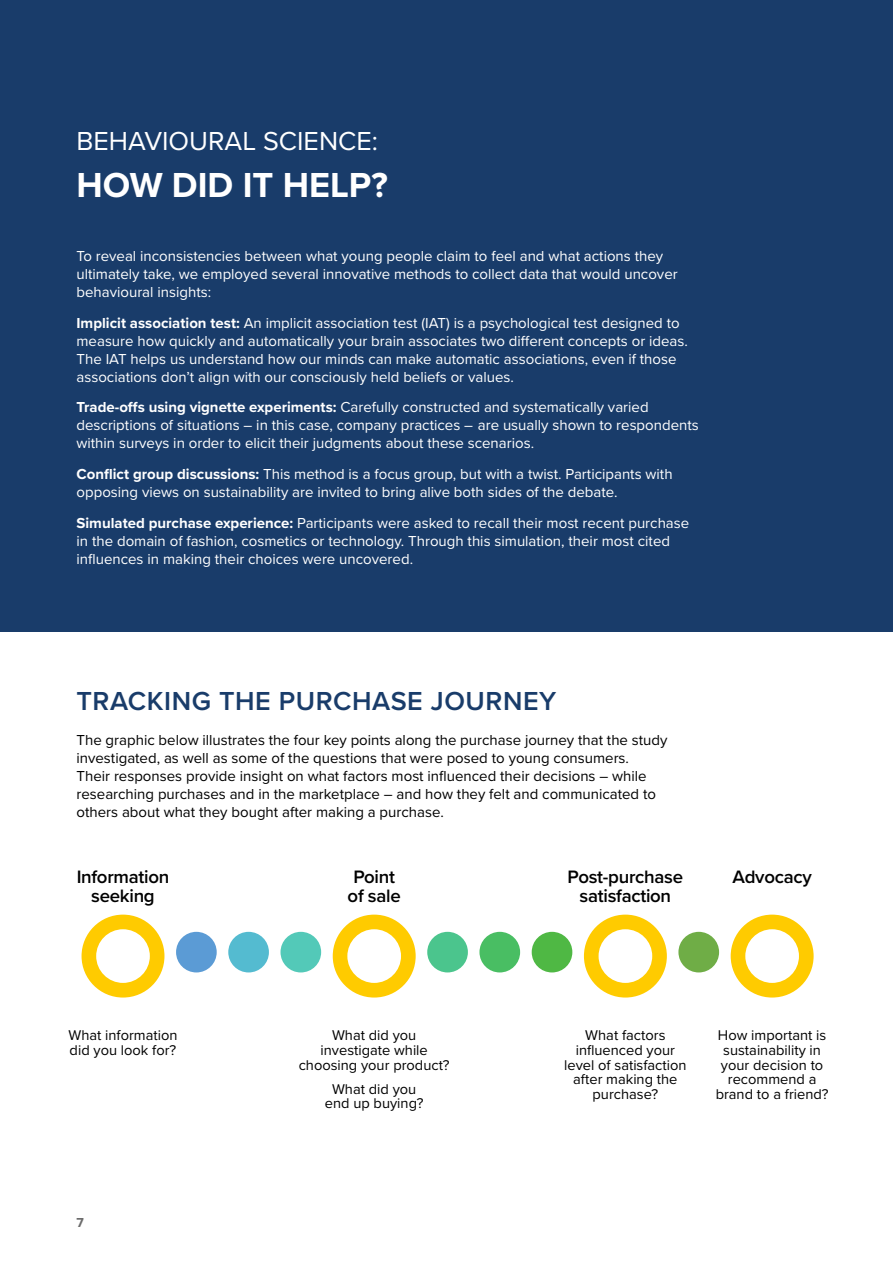
<style>
.page{position:relative;width:893px;height:1263px;background:#fff}
.page>*{position:absolute;margin:0;border:0;box-sizing:border-box;transform-origin:0 0}
.t1{font:700 36px "Proxima Nova";color:#fff}
.t2{font:600 27px "Proxima Nova";letter-spacing:.02em;color:#193c6a}
.t3{font:27px "Proxima Nova";color:#fff}
.t4{font:600 18.6px/19.2px "Proxima Nova";letter-spacing:-.015em;color:#000;text-align:center}
.Normal_-_white{font:15px/18px "Proxima Nova";color:#fff}
.t5{font:15px/18px "Proxima Nova";color:#000}
.t6{font:14.7px/14.7px "Proxima Nova";color:#000;text-align:center}
.t7{font:700 13.5px "Proxima Nova";color:#6c6c6c}
.s1{font-weight:700}
</style>
<div class="page">
<div style="left:0;top:0;width:893px;height:631px;background:#193c6a"></div>
<svg style="left:82px;top:915px;width:82px;height:82px"></svg>
<svg style="left:333px;top:915px;width:83px;height:82px"></svg>
<svg style="left:584px;top:915px;width:83px;height:82px"></svg>
<svg style="left:731px;top:915px;width:83px;height:82px"></svg>
<div style="left:176px;top:932px;width:41px;height:40px;background:#5b9bd5;border-radius:50%"></div>
<div style="left:228px;top:932px;width:41px;height:40px;background:#54bbd0;border-radius:50%"></div>
<div style="left:280px;top:932px;width:41px;height:40px;background:#53c9b8;border-radius:50%"></div>
<div style="left:427px;top:932px;width:41px;height:40px;background:#4bc58d;border-radius:50%"></div>
<div style="left:479px;top:932px;width:41px;height:40px;background:#49be63;border-radius:50%"></div>
<div style="left:532px;top:932px;width:40px;height:40px;background:#4fb844;border-radius:50%"></div>
<div style="left:678px;top:932px;width:41px;height:40px;background:#6fad46;border-radius:50%"></div>
<h1 class="t3" style="left:77px;top:121px;width:303px">BEHAVIOURAL SCIENCE:</h1>
<h1 class="t1" style="left:77px;top:158px;width:313px">HOW DID IT HELP?</h1>
<p class="Normal_-_white" style="left:77px;top:246px;width:603px">To reveal inconsistencies between what young people claim to feel and what actions they ultimately take, we employed several innovative methods to collect data that would uncover behavioural insights:</p>
<p class="Normal_-_white" style="left:77px;top:313px;width:613px"><span class="s1">Implicit association test:</span> An implicit association test (IAT) is a psychological test designed to measure how quickly and automatically your brain associates two different concepts or ideas.<br>The IAT helps us understand how our minds can make automatic associations, even if those associations don’t align with our consciously held beliefs or values.</p>
<p class="Normal_-_white" style="left:77px;top:398px;width:624px"><span class="s1">Trade-offs using vignette experiments:</span> Carefully constructed and systematically varied descriptions of situations – in this case, company practices – are usually shown to respondents within surveys in order to elicit their judgments about these scenarios.</p>
<p class="Normal_-_white" style="left:77px;top:464px;width:598px"><span class="s1">Conflict group discussions:</span> This method is a focus group, but with a twist. Participants with opposing views on sustainability are invited to bring alive both sides of the debate.</p>
<p class="Normal_-_white" style="left:77px;top:513px;width:614px"><span class="s1">Simulated purchase experience:</span> Participants were asked to recall their most recent purchase in the domain of fashion, cosmetics or technology. Through this simulation, their most cited influences in making their choices were uncovered.</p>
<h3 class="t2" style="left:77px;top:681px;width:481px">TRACKING THE PURCHASE JOURNEY</h3>
<p class="t5" style="left:77px;top:730px;width:592px">The graphic below illustrates the four key points along the purchase journey that the study investigated, as well as some of the questions that were posed to young consumers.<br>Their responses provide insight on what factors most influenced their decisions – while researching purchases and in the marketplace – and how they felt and communicated to others about what they bought after making a purchase.</p>
<p class="t4" style="left:77px;top:866px;width:94px">Information seeking</p>
<p class="t4" style="left:348px;top:866px;width:55px">Point of sale</p>
<p class="t4" style="left:568px;top:866px;width:117px">Post-purchase satisfaction</p>
<p class="t4" style="left:732px;top:866px;width:81px">Advocacy</p>
<p class="t6" style="left:68px;top:1027px;width:111px;text-align:left">What information did you look for?</p>
<p class="t6" style="left:299px;top:1027px;width:153px">What did you investigate while choosing your product?</p>
<p class="t6" style="left:325px;top:1081px;width:100px">What did you end up buying?</p>
<p class="t7" style="left:77px;top:1212px;width:9px">7</p>
<p class="t6" style="left:564px;top:1027px;width:124px">What factors influenced your level of satisfaction after making the purchase?</p>
<p class="t6" style="left:716px;top:1027px;width:114px">How important is sustainability in your decision to recommend a brand to a friend?</p>
</div>
